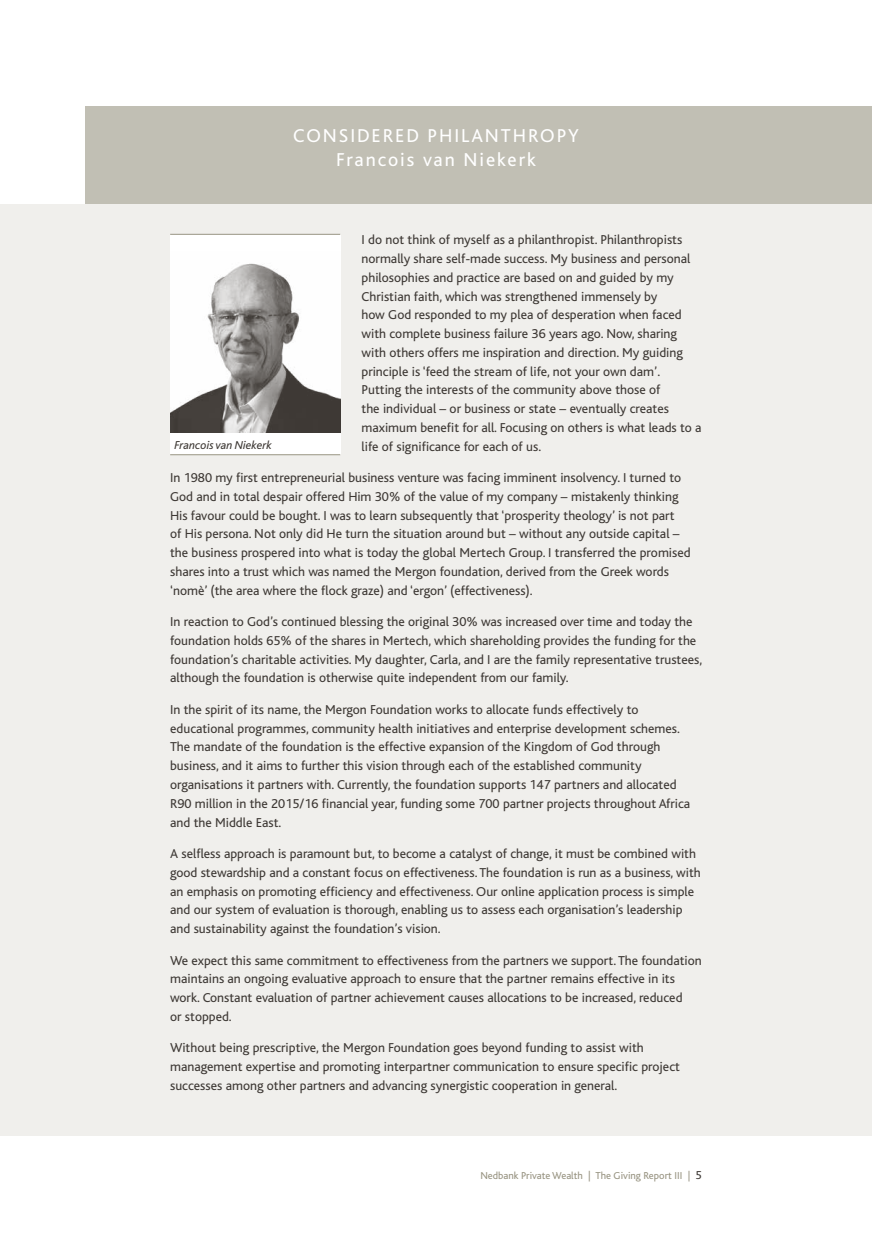
<style>
.page{position:relative;width:872px;height:1242px;background:#fff}
.page>*{position:absolute;margin:0;border:0;box-sizing:border-box;transform-origin:0 0}
.t1{font:19.5px/24px "Bliss";letter-spacing:.1em;color:#fff;text-align:center}
.t2{font:13.5px/18.8px "Bliss";color:#3e3935}
.t3{font:italic 12px "Bliss";color:#3e3935}
.t4{font:10.5px "Bliss";color:#989482}
.s1{font-size:12px;color:#3e3935}
</style>
<div class="page">
<div style="left:0;top:204px;width:872px;height:931px;background:#f0efec"></div>
<div style="left:85px;top:106px;width:787px;height:98px;background:#c1bfb4"></div>
<div style="left:170px;top:234px;width:170px;height:200px;background:#fff"></div>
<img style="left:170px;top:263px;width:170px;height:170px">
<div style="left:170px;top:434px;width:170px;height:21px;background:#fff"></div>
<hr style="left:170px;top:234px;width:170px;height:1px;background:#989482">
<hr style="left:170px;top:454px;width:170px;height:1px;background:#989482">
<h1 class="t1" style="left:293px;top:124px;width:287px">CONSIDERED PHI LANTHROPY<br>Francois van N iekerk</h1>
<p class="t2" style="left:361px;top:231px;width:341px">I do not think of myself as a philanthropist. Philanthropists normally share self-made success. My business and personal philosophies and practice are based on and guided by my Christian faith, which was strengthened immensely by<br>how God responded to my plea of desperation when faced with complete business failure 36 years ago. N ow, sharing with others offers me inspiration and direction. My guiding principle is ‘feed the stream of life, not your own dam’.<br>Putting the interests of the community above those of<br>the individual – or business or state – eventually creates maximum benefit for all. Focusing on others is what leads to a life of significance for each of us.</p>
<p class="t2" style="left:170px;top:468px;width:522px">I n 1980 my first entrepreneurial business venture was facing imminent insolvency. I turned to God and in total despair offered Him 30% of the value of my company – mistakenly thinking His favour could be bought. I was to learn subsequently that ‘prosperity theology’ is not part<br>of His persona. Not only did He turn the situation around but – without any outside capital – the business prospered into what is today the global Mertech Group. I transferred the promised shares into a trust which was named the Mergon foundation, derived from the Greek words ‘nomè’ (the area where the flock graze) and ‘ergon’ (effectiveness).</p>
<p class="t2" style="left:170px;top:612px;width:533px">I n reaction to God’s continued blessing the original 30% was increased over time and today the foundation holds 65% of the shares in Mertech, which shareholding provides the funding for the foundation’s charitable activities. My daughter, Carla, and I are the family representative trustees, although the foundation is otherwise quite independent from our family.</p>
<p class="t2" style="left:170px;top:700px;width:521px">I n the spirit of its name, the Mergon Foundation works to allocate funds effectively to educational programmes, community health initiatives and enterprise development schemes.<br>The mandate of the foundation is the effective expansion of the Kingdom of God through business, and it aims to further this vision through each of the established community organisations it partners with. Currently, the foundation supports 147 partners and allocated R90 million in the 2015/16 financial year, funding some 700 partner projects throughout Africa and the Middle East.</p>
<p class="t2" style="left:170px;top:844px;width:532px">A selfless approach is paramount but, to become a catalyst of change, it must be combined with good stewardship and a constant focus on effectiveness. The foundation is run as a business, with an emphasis on promoting efficiency and effectiveness. Our online application process is simple and our system of evaluation is thorough, enabling us to assess each organisation’s leadership and sustainability against the foundation’s vision.</p>
<p class="t2" style="left:170px;top:951px;width:533px">We expect this same commitment to effectiveness from the partners we support. The foundation maintains an ongoing evaluative approach to ensure that the partner remains effective in its work. Constant evaluation of partner achievement causes allocations to be increased, reduced<br>or stopped.</p>
<p class="t2" style="left:170px;top:1038px;width:511px">Without being prescriptive, the Mergon Foundation goes beyond funding to assist with management expertise and promoting interpartner communication to ensure specific project successes among other partners and advancing synergistic cooperation in general.</p>
<p class="t3" style="left:174px;top:439px;width:99px">Francois van Niekerk</p>
<p class="t4" style="left:480px;top:1169px;width:223px">N edbank Private Wealth | The Giving Report III | <span class="s1">5</span></p>
</div>
